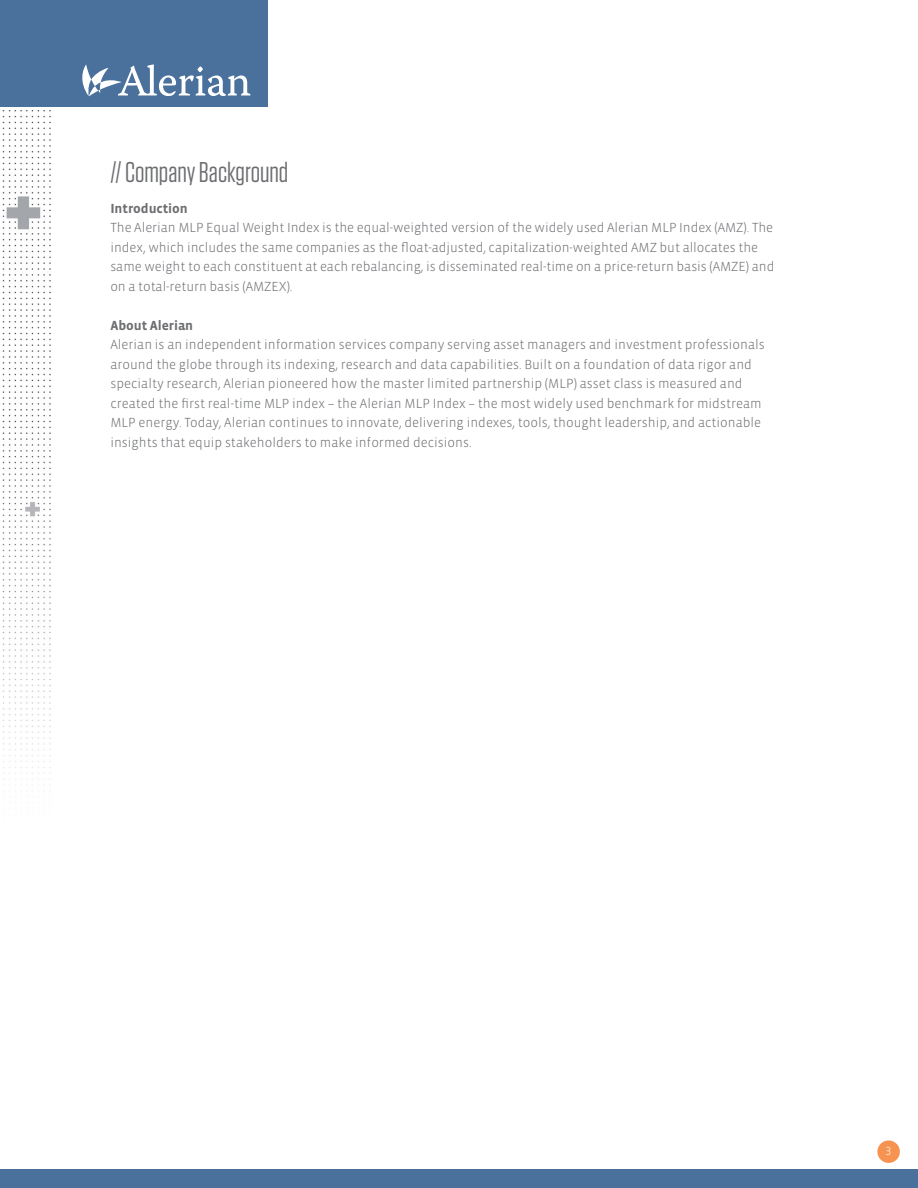
<style>
.page{position:relative;width:918px;height:1188px;background:#fff}
.page>*{position:absolute;margin:0;border:0;box-sizing:border-box;transform-origin:0 0}
.t1{font:28.5px "Tungsten";color:#6c6d70}
.t2{font:300 13.5px/19.5px "Vista Sans OT";color:#6c6d70}
.t3{font:700 13.5px "Vista Sans OT";letter-spacing:-.005em;color:#6c6d70}
.t4{font:300 12px "Vista Sans OT";color:#fff}
</style>
<div class="page">
<div style="left:0;top:0;width:268px;height:107px;background:#4a709c"></div>
<svg style="left:82px;top:64px;width:169px;height:32px"></svg>
<img style="left:2px;top:111px;width:49px;height:669px">
<div style="left:0;top:1169px;width:918px;height:19px;background:#4a709c"></div>
<div style="left:877px;top:1140px;width:23px;height:23px;background:#f69351;border-radius:50%"></div>
<p class="t1" style="left:110px;top:157px;width:179px">// Company Background</p>
<p class="t3" style="left:110px;top:201px;width:79px">Introduction</p>
<p class="t2" style="left:110px;top:218px;width:666px">The Alerian MLP Equal Weight Index is the equal-weighted version of the widely used Alerian MLP Index (AMZ). The index, which includes the same companies as the float-adjusted, capitalization-weighted AMZ but allocates the same weight to each constituent at each rebalancing, is disseminated real-time on a price-return basis (AMZE) and on a total-return basis (AMZEX).</p>
<p class="t3" style="left:110px;top:318px;width:84px">About Alerian</p>
<p class="t2" style="left:110px;top:335px;width:656px">Alerian is an independent information services company serving asset managers and investment professionals around the globe through its indexing, research and data capabilities. Built on a foundation of data rigor and specialty research, Alerian pioneered how the master limited partnership (MLP) asset class is measured and created the first real-time MLP index – the Alerian MLP Index – the most widely used benchmark for midstream MLP energy. Today, Alerian continues to innovate, delivering indexes, tools, thought leadership, and actionable insights that equip stakeholders to make informed decisions.</p>
<p class="t4" style="left:886px;top:1145px;width:7px">3</p>
</div>
